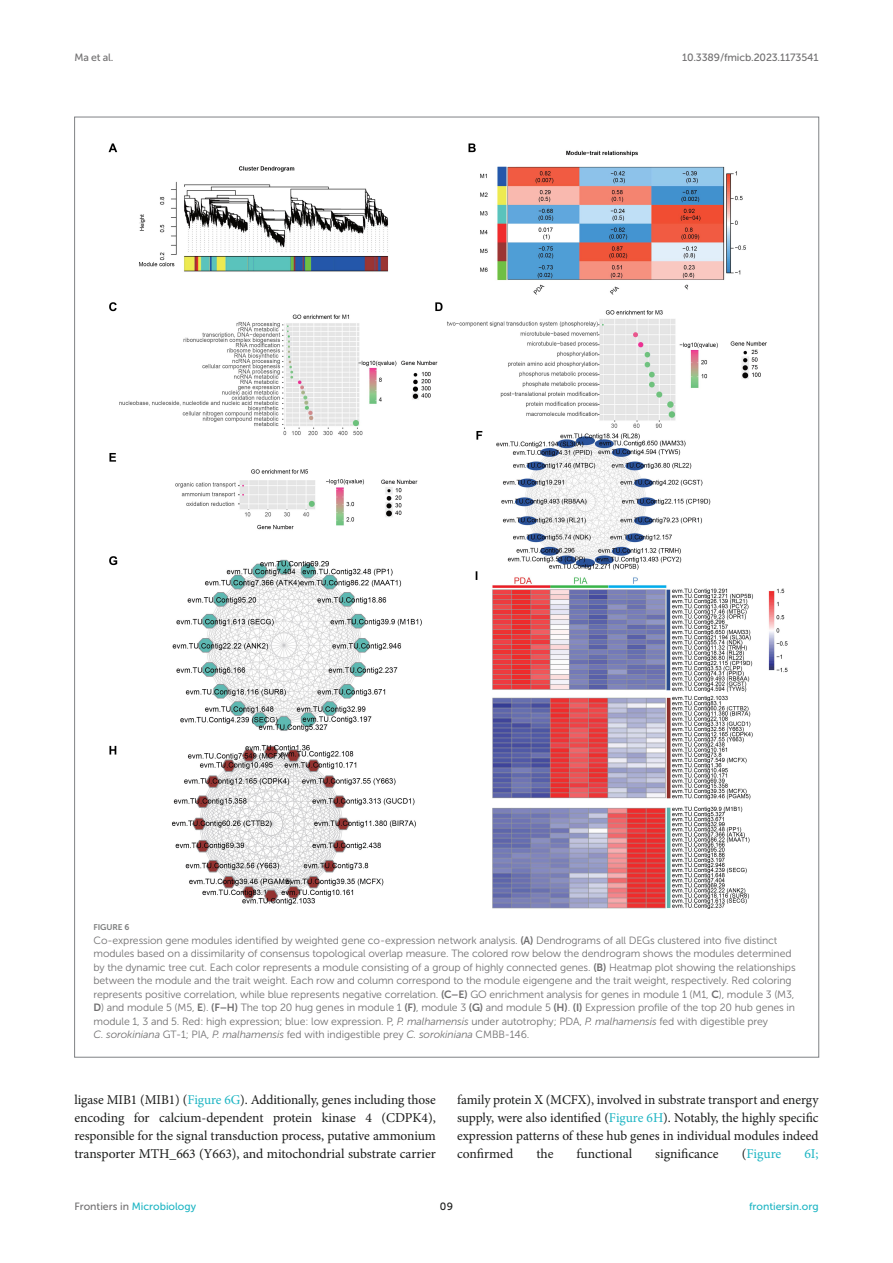
<style>
.page{position:relative;width:893px;height:1263px;background:#fff}
.page>*{position:absolute;margin:0;border:0;box-sizing:border-box;transform-origin:0 0}
.TEXT{font:13.5px/18px "Minion Pro";letter-spacing:-.005em;color:#1b1c1b;text-align:justify}
.TEXT-2{font:13.5px "Minion Pro";letter-spacing:-.005em;color:#1db5c3}
.FIG_LEG{font:10.5px/13.5px "Museo Sans 300";letter-spacing:-.01em;color:#706f70}
.t1{font:10.5px "Museo Sans 500";color:#1db5c3}
.t2{font:10.5px "Museo Sans 500";letter-spacing:-.015em;color:#706f70}
.t3{font:10.5px "Museo Sans 500";color:#1b1c1b}
.FIG_HD{font:8.25px "Museo Sans 700";letter-spacing:-.01em;color:#7e7f7f}
.s1{font-family:"Museo Sans 700"}
.s2{font-style:italic}
.s3{color:#1db5c3}
.s4{color:#1b1c1b}
.s5{color:#706f70}
</style>
<div class="page">
<img style="left:108px;top:143px;width:680px;height:766px">
<p class="t2" style="left:74px;top:51px;width:40px">Ma et al.</p>
<p class="t2" style="left:682px;top:51px;width:138px">10.3389/fmicb.2023.1173541</p>
<p class="FIG_HD" style="left:94px;top:923px;width:37px">FIGURE 6</p>
<p class="FIG_LEG" style="left:94px;top:933px;width:704px">Co-expression gene modules identified by weighted gene co-expression network analysis. <span class="s1">(A)</span> Dendrograms of all DEGs clustered into five distinct modules based on a dissimilarity of consensus topological overlap measure. The colored row below the dendrogram shows the modules determined by the dynamic tree cut. Each color represents a module consisting of a group of highly connected genes. <span class="s1">(B)</span> Heatmap plot showing the relationships between the module and the trait weight. Each row and column correspond to the module eigengene and the trait weight, respectively. Red coloring represents positive correlation, while blue represents negative correlation. <span class="s1">(C–E)</span> GO enrichment analysis for genes in module 1 (M1, <span class="s1">C</span>), module 3 (M3, <span class="s1">D</span>) and module 5 (M5, <span class="s1">E</span>). <span class="s1">(F–H)</span> The top 20 hug genes in module 1 <span class="s1">(F)</span>, module 3 <span class="s1">(G)</span> and module 5 <span class="s1">(H)</span>. <span class="s1">(I)</span> Expression profile of the top 20 hub genes in module 1, 3 and 5. Red: high expression; blue: low expression. P, <span class="s2">P. malhamensis</span> under autotrophy; PDA, <span class="s2">P. malhamensis</span> fed with digestible prey<br><span class="s2">C. sorokiniana</span> GT-1; PIA, <span class="s2">P. malhamensis</span> fed with indigestible prey <span class="s2">C. sorokiniana</span> CMBB-146.</p>
<p class="TEXT" style="left:74px;top:1091px;width:363px">ligase MIB1 (MIB1) (<span class="s3">Figure 6G</span>). Additionally, genes including those encoding for calcium-dependent protein kinase 4 (CDPK4), responsible for the signal transduction process, putative ammonium transporter MTH_663 (Y663), and mitochondrial substrate carrier</p>
<p class="TEXT" style="left:457px;top:1091px;width:363px">family protein X (MCFX), involved in substrate transport and energy supply, were also identified (<span class="s3">Figure 6H</span>). Notably, the highly specific expression patterns of these hub genes in individual modules indeed confirmed</p>
<p class="TEXT" style="left:536px;top:1145px;width:19px">the</p>
<p class="TEXT" style="left:577px;top:1145px;width:57px">functional</p>
<p class="TEXT" style="left:655px;top:1145px;width:65px">significance</p>
<p class="TEXT-2" style="left:742px;top:1145px;width:41px"><span class="s4">(</span>Figure</p>
<p class="TEXT-2" style="left:804px;top:1145px;width:16px">6I;</p>
<p class="t1" style="left:74px;top:1200px;width:123px"><span class="s5">Frontiers in</span> Microbiology</p>
<p class="t3" style="left:440px;top:1200px;width:15px">09</p>
<p class="t1" style="left:749px;top:1200px;width:71px">frontiersin.org</p>
</div>
